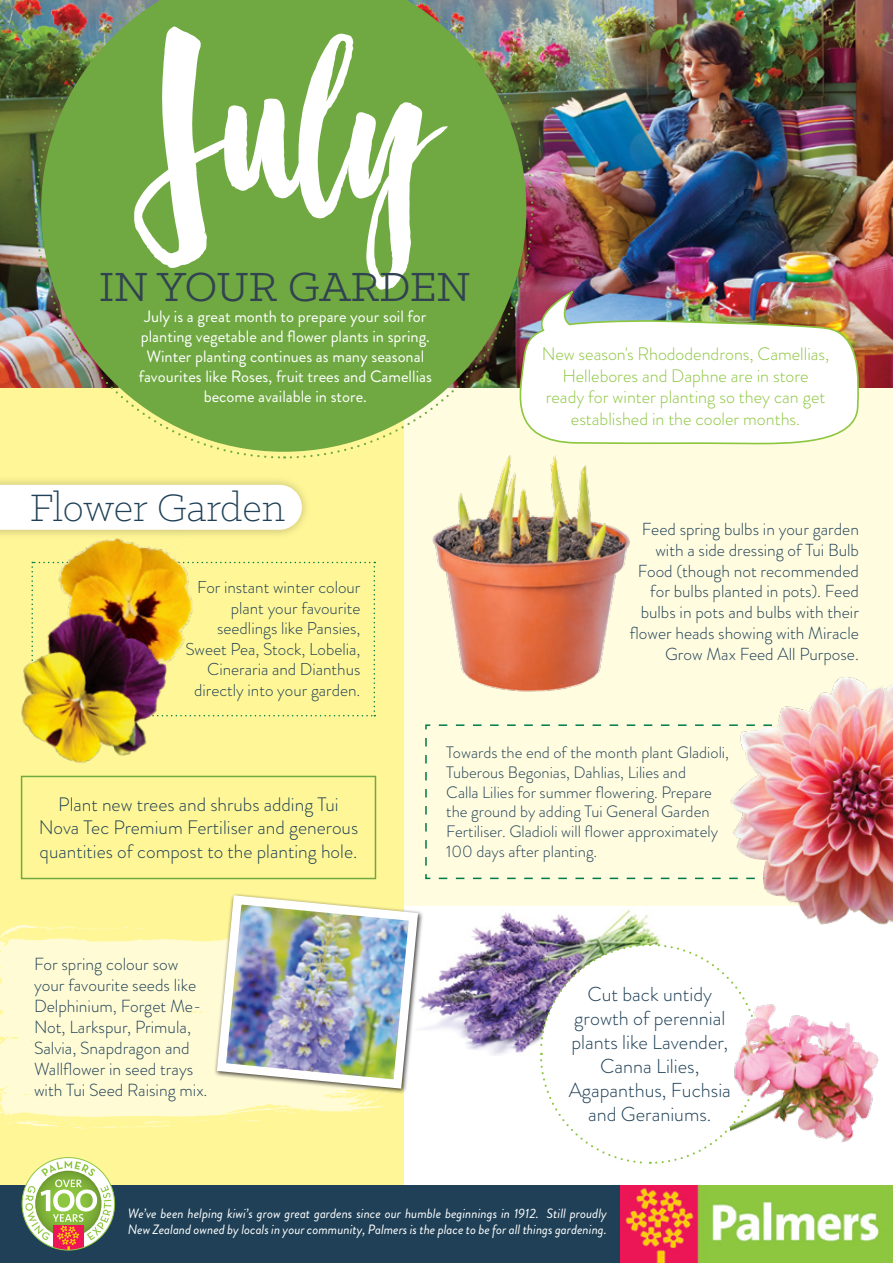
<style>
.page{position:relative;width:893px;height:1263px;background:#fff}
.page>*{position:absolute;margin:0;border:0;box-sizing:border-box;transform-origin:0 0}
.t1{font:253.5px "Good Vibes";color:#fff}
.t2{font:46.05px "Klinic Slab";color:#314250}
.t3{font:300 43.2px "Klinic Slab";letter-spacing:-.005em;color:#1f4056}
.t4{font:300 20.1px/24.2px "Brandon Grotesque";color:#1f4056;text-align:center}
.t5{font:300 19.35px/23.2px "Brandon Grotesque";color:#1f4056;text-align:center}
.t6{font:300 18px/21.6px "Brandon Grotesque";color:#8dc63f;text-align:center}
.t7{font:300 17.55px/21px "Brandon Grotesque";color:#1f4056}
.t8{font:300 17.4px/20.9px "Brandon Grotesque";color:#1f4056;text-align:right}
.t9{font:300 17.1px/20.5px "Brandon Grotesque";color:#1f4056;text-align:right}
.t10{font:300 16.5px/19.8px "Brandon Grotesque";color:#1f4056}
.t11{font:16.5px/19.8px "Brandon Grotesque";color:#fff;text-align:center}
.t12{font:italic 13.5px/16.2px "Brandon Grotesque";color:#fff}
.s1{font-size:235.8px}
</style>
<div class="page">
<div style="left:0;top:388px;width:403px;height:796px;background:#fff797"></div>
<svg style="left:0;top:925px;width:404px;height:205px;fill:#fffbd5"></svg>
<svg style="left:31px;top:562px;width:344px;height:154px"></svg>
<img style="left:424px;top:910px;width:237px;height:145px">
<div style="left:404px;top:388px;width:489px;height:517px;background:#fffce0"></div>
<img style="left:0;top:0;width:41px;height:388px">
<img style="left:526px;top:0;width:367px;height:388px">
<div style="left:41px;top:0;width:485px;height:452px;background:#70a942"></div>
<svg style="left:289px;top:210px;width:245px;height:250px;background:#83ae55"></svg>
<svg style="left:285px;top:0;width:249px;height:205px;background:#72a149"></svg>
<svg style="left:34px;top:0;width:246px;height:208px;background:#6e9e44"></svg>
<svg style="left:34px;top:214px;width:249px;height:245px"></svg>
<div style="left:0;top:1185px;width:893px;height:78px;background:#1f4056"></div>
<img style="left:508px;top:291px;width:353px;height:155px">
<svg style="left:25px;top:1160px;width:86px;height:90px;background:#babf8c"></svg>
<img style="left:620px;top:1185px;width:273px;height:78px">
<div style="left:0;top:474px;width:312px;height:66px;background:#000;opacity:.25"></div>
<div style="left:0;top:485px;width:302px;height:45px;background:#fff"></div>
<svg style="left:539px;top:943px;width:206px;height:221px"></svg>
<svg style="left:425px;top:724px;width:272px;height:156px"></svg>
<img style="left:697px;top:677px;width:196px;height:316px">
<img style="left:731px;top:1000px;width:148px;height:144px">
<div style="left:21px;top:776px;width:355px;height:103px;border:2px solid #70a942"></div>
<img style="left:49px;top:530px;width:155px;height:149px">
<img style="left:20px;top:595px;width:170px;height:183px">
<img style="left:430px;top:452px;width:200px;height:240px">
<img style="left:212px;top:891px;width:211px;height:202px">
<h1 class="t1" style="left:127px;top:20px;width:296px;rotate:-5deg"><span class="s1">J</span>uly</h1>
<h2 class="t2" style="left:99px;top:258px;width:373px">IN YOUR GARDEN</h2>
<p class="t11" style="left:139px;top:307px;width:295px">July is a great month to prepare your soil for planting vegetable and flower plants in spring.<br>Winter planting continues as many seasonal favourites like Roses, fruit trees and Camellias become available in store.</p>
<h3 class="t3" style="left:30px;top:481px;width:256px">Flower Garden</h3>
<p class="t9" style="left:186px;top:577px;width:176px">For instant winter colour plant your favourite seedlings like Pansies,<br>Sweet Pea, Stock, Lobelia,<br>Cineraria and Dianthus directly into your garden.</p>
<p class="t6" style="left:542px;top:343px;width:289px">New season's Rhododendrons, Camellias, Hellebores and Daphne are in store ready for winter planting so they can get established in the cooler months.</p>
<p class="t8" style="left:630px;top:518px;width:231px">Feed spring bulbs in your garden with a side dressing of Tui Bulb<br>Food (though not recommended for bulbs planted in pots). Feed bulbs in pots and bulbs with their flower heads showing with Miracle<br>Grow Max Feed All Purpose.</p>
<p class="t5" style="left:39px;top:793px;width:321px">Plant new trees and shrubs adding Tui<br>Nova Tec Premium Fertiliser and generous quantities of compost to the planting hole.</p>
<p class="t7" style="left:34px;top:953px;width:175px">For spring colour sow your favourite seeds like<br>Delphinium, Forget Me-<br>Not, Larkspur, Primula,<br>Salvia, Snapdragon and<br>Wallflower in seed trays with Tui Seed Raising mix.</p>
<p class="t10" style="left:446px;top:742px;width:284px">Towards the end of the month plant Gladioli, Tuberous Begonias, Dahlias, Lilies and<br>Calla Lilies for summer flowering. Prepare the ground by adding Tui General Garden Fertiliser. Gladioli will flower approximately 100 days after planting.</p>
<p class="t4" style="left:569px;top:981px;width:164px">Cut back untidy growth of perennial plants like Lavender,<br>Canna Lilies,<br>Agapanthus, Fuchsia and Geraniums.</p>
<p class="t12" style="left:128px;top:1205px;width:481px">We’ve been helping kiwi’s grow great gardens since our humble beginnings in 1912. Still proudly<br>New Zealand owned by locals in your community, Palmers is the place to be for all things gardening.</p>
</div>
